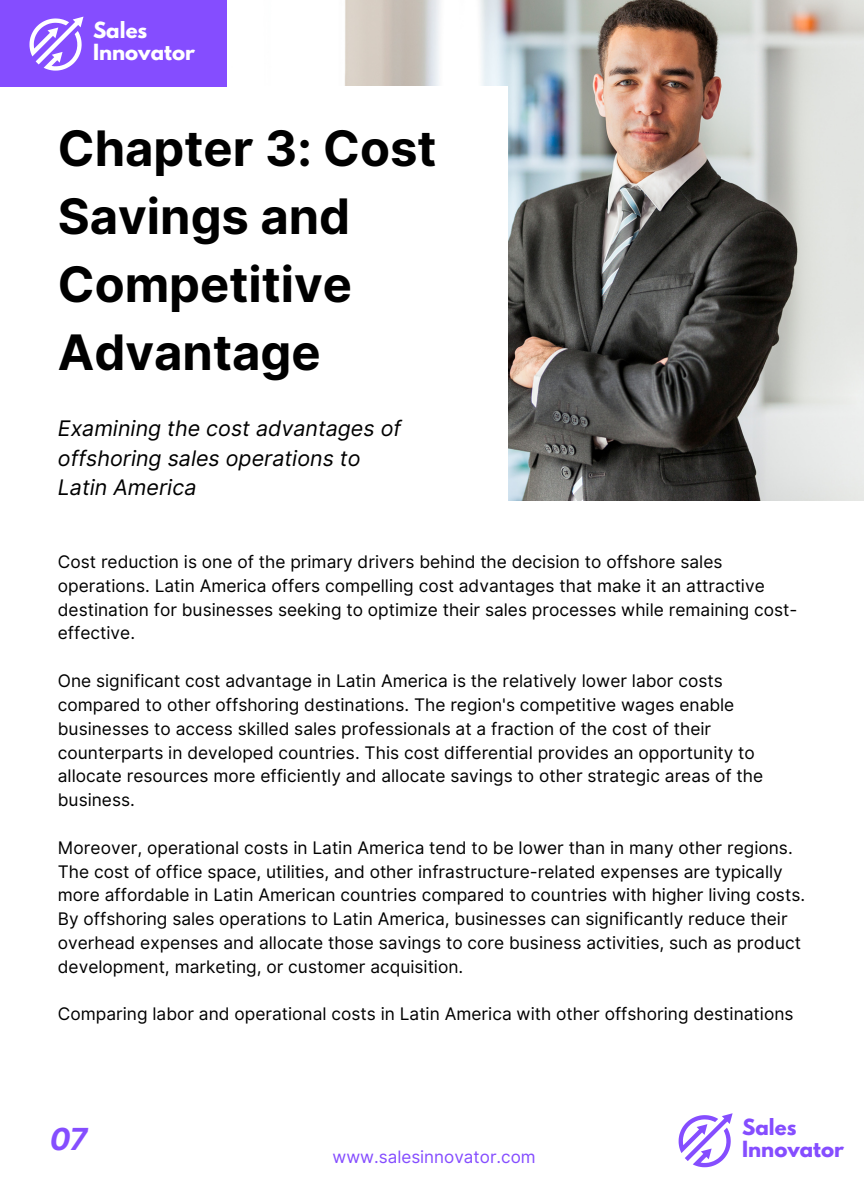
<style>
.page{position:relative;width:864px;height:1188px;background:#fff}
.page>*{position:absolute;margin:0;border:0;box-sizing:border-box;transform-origin:0 0}
.t1{font:700 48.9px/67.9px "Inter";color:#000}
.t2{font:italic 700 30.45px "Inter";color:#854dff}
.t3{font:italic 21.45px/29.5px "Inter";color:#000}
.t4{font:700 19.8px "League Spartan";color:#fff}
.t5{font:700 19.8px "League Spartan";color:#854dff}
.t6{font:17.25px/23.9px "Inter";color:#000}
.t7{font:17.1px "Inter";color:#854dff}
</style>
<div class="page">
<img style="left:226px;top:0;width:638px;height:501px">
<div style="left:0;top:86px;width:507px;height:433px;background:#fff"></div>
<div style="left:0;top:0;width:226px;height:87px;background:#854dff"></div>
<svg style="left:30px;top:17px;width:54px;height:54px"></svg>
<svg style="left:679px;top:1113px;width:54px;height:54px"></svg>
<p class="t4" style="left:93px;top:20px;width:56px">Sales</p>
<p class="t4" style="left:93px;top:42px;width:103px">Innovator</p>
<p class="t1" style="left:58px;top:114px;width:380px">Chapter 3: Cost<br>Savings and<br>Competitive<br>Advantage</p>
<p class="t3" style="left:58px;top:414px;width:345px">Examining the cost advantages of offshoring sales operations to<br>Latin America</p>
<p class="t6" style="left:58px;top:550px;width:741px">Cost reduction is one of the primary drivers behind the decision to offshore sales operations. Latin America offers compelling cost advantages that make it an attractive destination for businesses seeking to optimize their sales processes while remaining cost&shy;effective.</p>
<p class="t6" style="left:58px;top:669px;width:707px">One significant cost advantage in Latin America is the relatively lower labor costs compared to other offshoring destinations. The region's competitive wages enable businesses to access skilled sales professionals at a fraction of the cost of their counterparts in developed countries. This cost differential provides an opportunity to allocate resources more efficiently and allocate savings to other strategic areas of the business.</p>
<p class="t6" style="left:58px;top:836px;width:749px">Moreover, operational costs in Latin America tend to be lower than in many other regions.<br>The cost of office space, utilities, and other infrastructure-related expenses are typically more affordable in Latin American countries compared to countries with higher living costs.<br>By offshoring sales operations to Latin America, businesses can significantly reduce their overhead expenses and allocate those savings to core business activities, such as product development, marketing, or customer acquisition.</p>
<p class="t6" style="left:58px;top:1002px;width:737px">Comparing labor and operational costs in Latin America with other offshoring destinations</p>
<p class="t2" style="left:50px;top:1121px;width:39px">07</p>
<p class="t7" style="left:333px;top:1146px;width:205px">www.salesinnovator.com</p>
<p class="t5" style="left:742px;top:1117px;width:56px">Sales</p>
<p class="t5" style="left:742px;top:1139px;width:103px">Innovator</p>
</div>
